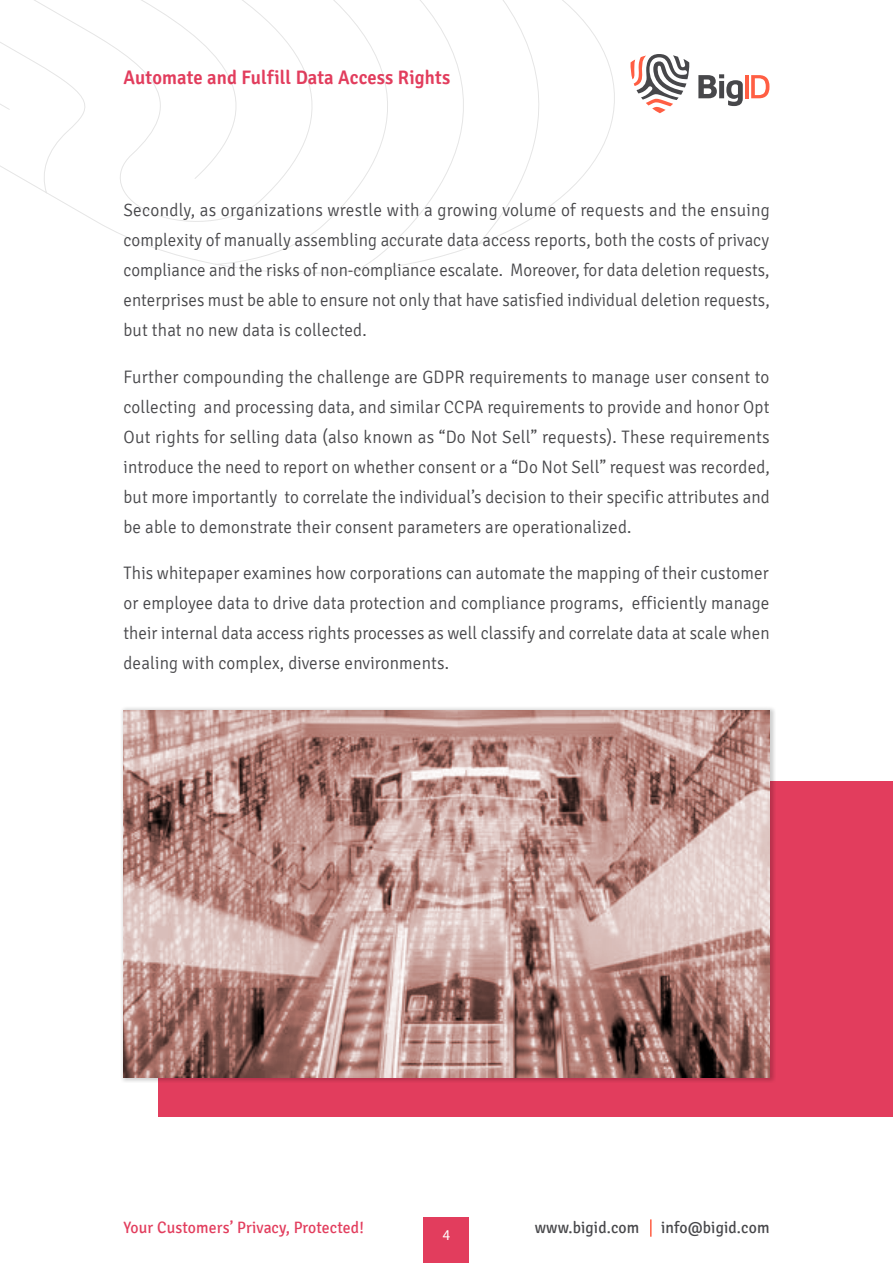
<style>
.page{position:relative;width:893px;height:1263px;background:#fff}
.page>*{position:absolute;margin:0;border:0;box-sizing:border-box;transform-origin:0 0}
.t1{font:600 19.5px "Signika";letter-spacing:.01em;color:#e23d5d;scale:.95 1}
.t2{font:300 18px/30px "Signika";letter-spacing:.01em;color:#47474a;text-align:justify;scale:.95 1}
.t3{font:300 18px/30px "Signika";letter-spacing:.01em;color:#47474a;text-align:justify;scale:.96 1}
.t4{font:16.5px "Signika";letter-spacing:.01em;color:#e23d5d;scale:.95 1}
.t5{font:16.5px "Signika";letter-spacing:.01em;color:#47474a;scale:.95 1}
.t6{font:15px "Myriad Pro";color:#fff;scale:.95 1}
</style>
<div class="page">
<div style="left:424px;top:1217px;width:45px;height:46px;background:#e23d5d"></div>
<svg style="left:698px;top:74px;width:45px;height:32px"></svg>
<hr style="left:745px;top:75px;width:4px;height:23px;background:#ff5e43">
<svg style="left:751px;top:75px;width:18px;height:23px"></svg>
<svg style="left:630px;top:54px;width:59px;height:59px"></svg>
<svg style="left:650px;top:1219px;width:2px;height:18px"></svg>
<div style="left:158px;top:781px;width:735px;height:335px;background:#e23d5d"></div>
<svg style="left:0;top:0;width:615px;height:274px"></svg>
<div style="left:120px;top:707px;width:656px;height:376px;background:#000;opacity:.2"></div>
<svg style="left:123px;top:710px;width:646px;height:367px;background:#ba948d"></svg>
<p class="t1" style="left:123px;top:66px;width:345px">Automate and Fulfill Data Access Rights</p>
<p class="t3" style="left:123px;top:196px;width:675px">Secondly, as organizations wrestle with a growing volume of requests and the ensuing complexity of manually assembling accurate data access reports, both the costs of privacy compliance and the risks of non-compliance escalate. Moreover, for data deletion requests, enterprises must be able to ensure not only that have satisfied individual deletion requests, but that no new data is collected.</p>
<p class="t2" style="left:123px;top:362px;width:682px">Further compounding the challenge are GDPR requirements to manage user consent to collecting and processing data, and similar CCPA requirements to provide and honor Opt Out rights for selling data (also known as “Do Not Sell” requests). These requirements introduce the need to report on whether consent or a “Do Not Sell” request was recorded, but more importantly to correlate the individual’s decision to their specific attributes and be able to demonstrate their consent parameters are operationalized.</p>
<p class="t2" style="left:123px;top:559px;width:682px">This whitepaper examines how corporations can automate the mapping of their customer or employee data to drive data protection and compliance programs, efficiently manage their internal data access rights processes as well classify and correlate data at scale when dealing with complex, diverse environments.</p>
<p class="t4" style="left:123px;top:1218px;width:255px">Your Customers’ Privacy, Protected!</p>
<p class="t5" style="left:535px;top:1218px;width:112px">www.bigid.com</p>
<p class="t5" style="left:661px;top:1218px;width:116px">info@bigid.com</p>
<p class="t6" style="left:443px;top:1225px;width:9px">4</p>
</div>
